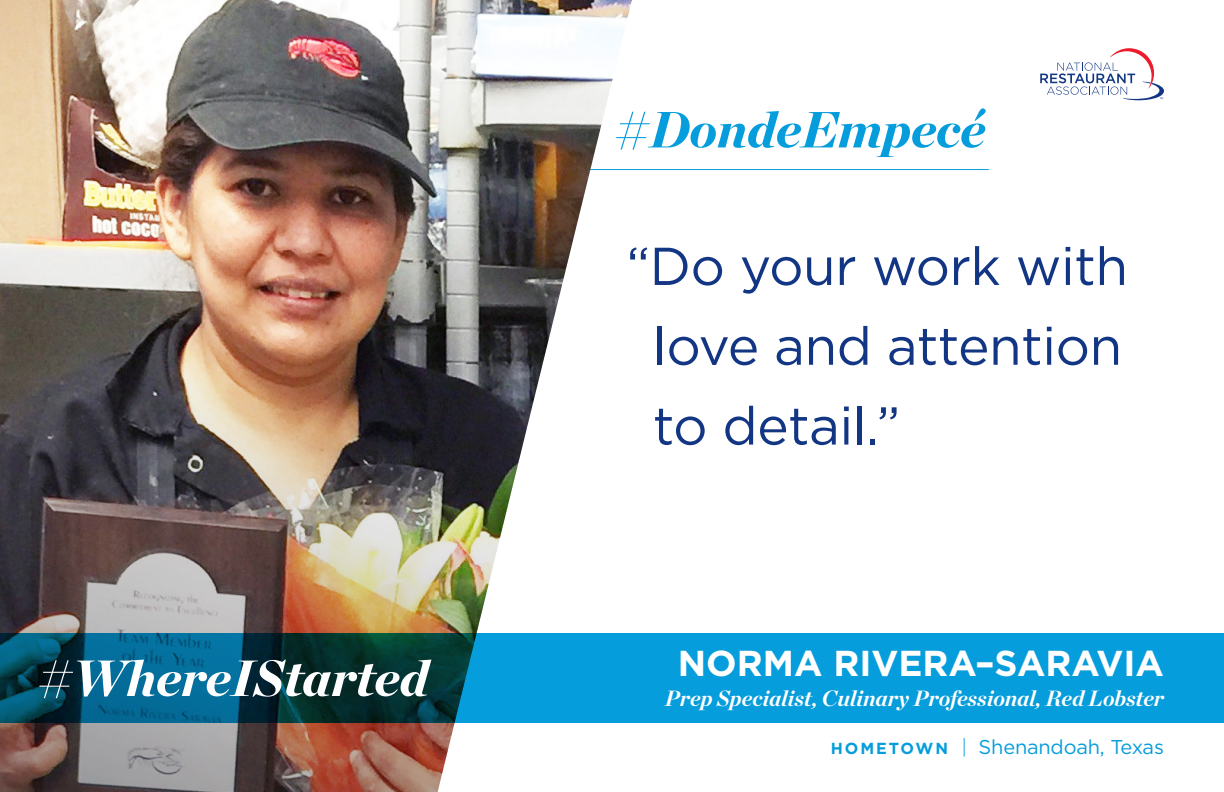
<style>
.page{position:relative;width:1224px;height:792px;background:#fff}
.page>*{position:absolute;margin:0;border:0;box-sizing:border-box;transform-origin:0 0}
.t1{font:53.2px/79.8px "Gotham";letter-spacing:-.01em;color:#133684;text-align:justify}
.t2{font:italic 900 50.8px "Chronicle Display";color:#fff}
.t3{font:italic 900 50.8px "Chronicle Display";color:#069ddc}
.t4{font:700 36px "Gotham";color:#fff}
.t5{font:italic 700 22px "Chronicle Display";letter-spacing:-.005em;color:#fff}
.t6{font:20px "Gotham";letter-spacing:-.01em;color:#069ddc}
.s1{font-weight:700;font-size:16px}
.s2{font-weight:300}
</style>
<div class="page">
<hr style="left:577px;top:169px;width:412px;height:1px;background:#069ddc">
<img style="left:0;top:0;width:632px;height:792px">
<svg style="left:1040px;top:48px;width:124px;height:52px"></svg>
<svg style="left:0;top:634px;width:1224px;height:89px;background:#047ba9"></svg>
<p class="t2" style="left:37px;top:635px;width:393px">#WhereIStarted</p>
<p class="t3" style="left:614px;top:86px;width:373px">#DondeEmpecé</p>
<p class="t1" style="left:653px;top:225px;width:477px;text-indent:-27px">“Do your work with love and attention to detail.”</p>
<p class="t4" style="left:678px;top:640px;width:488px">NORMA RIVERA–SARAVIA</p>
<p class="t5" style="left:665px;top:680px;width:501px">Prep Specialist, Culinary Professional, Red Lobster</p>
<p class="t6" style="left:831px;top:734px;width:335px"><span class="s1">HOMETOWN</span> <span class="s2">|</span> Shenandoah, Texas</p>
</div>
